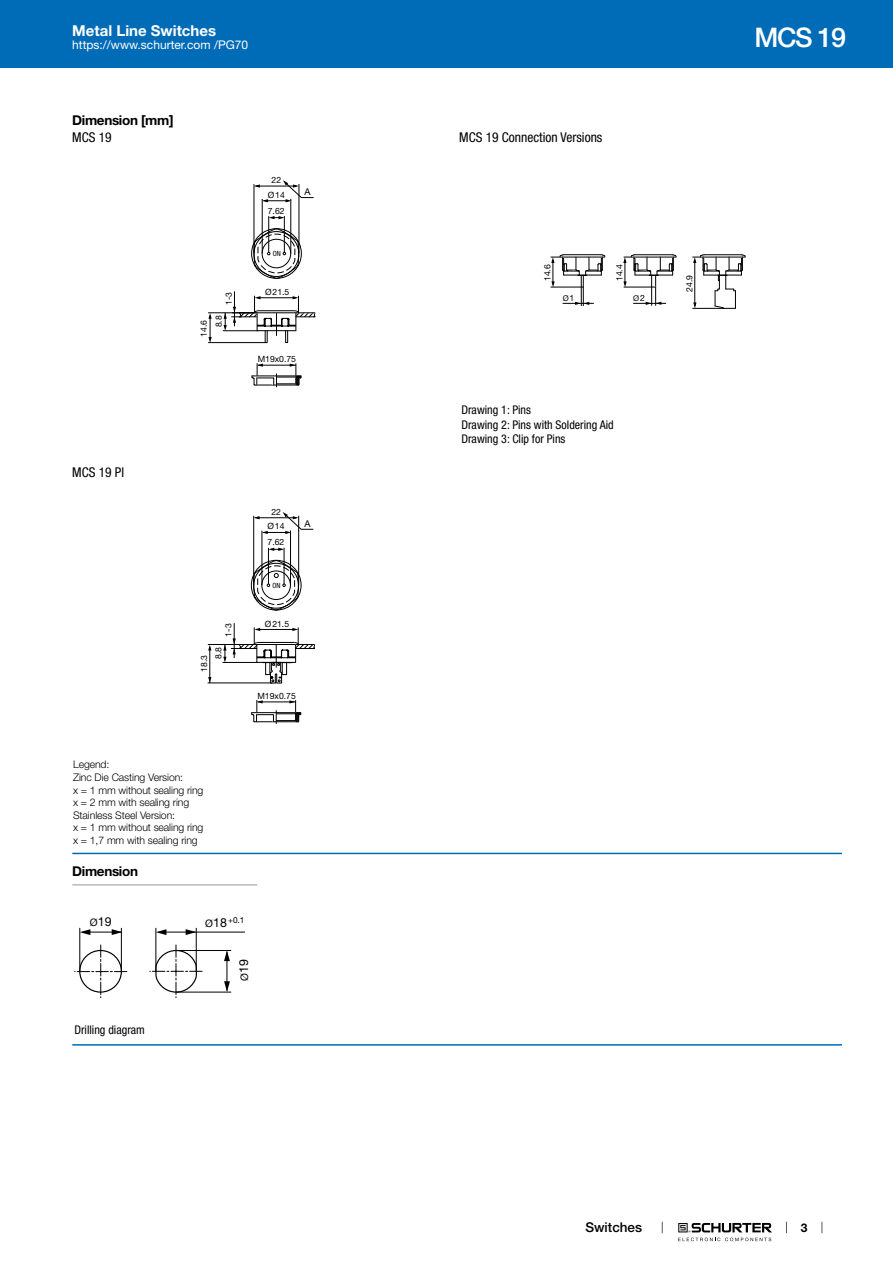
<style>
.page{position:relative;width:893px;height:1263px;background:#fff}
.page>*{position:absolute;margin:0;border:0;box-sizing:border-box;transform-origin:0 0}
.t1{font:500 27px "Helvetica Neue LT";color:#fff}
.t2{font:700 15px "Helvetica Neue LT";color:#fff}
.t3{font:condensed 13.5px "Helvetica Neue LT";color:#000}
.t4{font:700 13.5px "Helvetica Neue LT";letter-spacing:-.025em;color:#000}
.t5{font:500 13.5px "Helvetica Neue LT";color:#000}
.t6{font:12.45px "Helvetica Neue LT";color:#000}
.t7{font:condensed 12px/14.4px "Helvetica Neue LT";color:#000}
.t8{font:12px "Helvetica Neue LT";color:#fff}
.t9{font:700 12px "Helvetica Neue LT";color:#000}
.t10{font:300 10.5px/12.6px "Helvetica Neue LT";letter-spacing:-.01em;color:#000}
.t11{font:9.3px "Helvetica Neue LT";color:#000}
.t12{font:8.7px "Helvetica Neue LT";color:#000}
.t13{font:8.25px "Helvetica Neue LT";color:#000}
.t14{font:7.95px "Helvetica Neue LT";color:#000}
.t15{font:condensed 7.2px "Helvetica Neue LT";color:#000}
.s1{font-size:10.35px}
.s2{font-size:8.7px}
</style>
<div class="page">
<svg style="left:678px;top:1223px;width:94px;height:18px"></svg>
<div style="left:0;top:0;width:893px;height:68px;background:#006bb6"></div>
<div style="left:251px;top:228px;width:51px;height:51px;border:1px solid #000;border-radius:50%"></div>
<svg style="left:269px;top:216px;width:15px;height:3px"></svg>
<hr style="left:254px;top:184px;width:1px;height:69px;background:#000">
<hr style="left:299px;top:184px;width:1px;height:69px;background:#000">
<hr style="left:268px;top:216px;width:1px;height:36px;background:#000">
<hr style="left:284px;top:216px;width:1px;height:36px;background:#000">
<hr style="left:262px;top:199px;width:1px;height:54px;background:#000">
<hr style="left:291px;top:199px;width:1px;height:54px;background:#000">
<svg style="left:253px;top:228px;width:46px;height:51px"></svg>
<hr style="left:208px;top:342px;width:57px;height:1px;background:#000">
<hr style="left:208px;top:313px;width:49px;height:1px;background:#000">
<hr style="left:234px;top:291px;width:1px;height:35px;background:#000">
<svg style="left:208px;top:313px;width:4px;height:30px"></svg>
<hr style="left:223px;top:330px;width:35px;height:1px;background:#000">
<svg style="left:251px;top:363px;width:51px;height:24px"></svg>
<svg style="left:224px;top:296px;width:91px;height:47px"></svg>
<svg style="left:254px;top:180px;width:60px;height:22px"></svg>
<svg style="left:692px;top:254px;width:54px;height:55px"></svg>
<svg style="left:551px;top:254px;width:54px;height:52px"></svg>
<svg style="left:623px;top:254px;width:54px;height:52px"></svg>
<hr style="left:633px;top:303px;width:33px;height:1px;background:#000">
<hr style="left:563px;top:303px;width:31px;height:1px;background:#000">
<div style="left:251px;top:560px;width:50px;height:50px;border:1px solid #000;border-radius:50%"></div>
<svg style="left:269px;top:548px;width:15px;height:3px"></svg>
<hr style="left:253px;top:516px;width:1px;height:69px;background:#000">
<hr style="left:298px;top:516px;width:1px;height:69px;background:#000">
<hr style="left:268px;top:548px;width:1px;height:36px;background:#000">
<hr style="left:284px;top:548px;width:1px;height:36px;background:#000">
<hr style="left:262px;top:531px;width:1px;height:54px;background:#000">
<hr style="left:290px;top:530px;width:1px;height:55px;background:#000">
<hr style="left:208px;top:683px;width:64px;height:1px;background:#000">
<hr style="left:208px;top:644px;width:49px;height:1px;background:#000">
<hr style="left:234px;top:623px;width:1px;height:35px;background:#000">
<hr style="left:210px;top:648px;width:1px;height:35px;background:#000">
<svg style="left:208px;top:677px;width:3px;height:6px"></svg>
<svg style="left:251px;top:700px;width:50px;height:24px"></svg>
<svg style="left:254px;top:512px;width:60px;height:22px"></svg>
<svg style="left:253px;top:560px;width:46px;height:51px"></svg>
<svg style="left:223px;top:627px;width:92px;height:56px"></svg>
<hr style="left:72px;top:853px;width:770px;height:1px;background:#006bb6">
<hr style="left:72px;top:884px;width:185px;height:1px;background:#939598">
<hr style="left:80px;top:928px;width:1px;height:43px;background:#000">
<hr style="left:121px;top:928px;width:1px;height:43px;background:#000">
<hr style="left:83px;top:932px;width:38px;height:1px;background:#000">
<svg style="left:112px;top:929px;width:10px;height:6px"></svg>
<svg style="left:80px;top:929px;width:10px;height:6px"></svg>
<svg style="left:75px;top:945px;width:127px;height:53px"></svg>
<hr style="left:156px;top:928px;width:1px;height:43px;background:#000">
<hr style="left:196px;top:928px;width:1px;height:43px;background:#000">
<hr style="left:159px;top:932px;width:86px;height:1px;background:#000">
<svg style="left:186px;top:929px;width:10px;height:6px"></svg>
<svg style="left:156px;top:929px;width:10px;height:6px"></svg>
<hr style="left:227px;top:952px;width:1px;height:38px;background:#000">
<svg style="left:224px;top:951px;width:6px;height:10px"></svg>
<svg style="left:224px;top:981px;width:6px;height:11px"></svg>
<hr style="left:176px;top:950px;width:55px;height:1px;background:#000">
<hr style="left:176px;top:992px;width:55px;height:1px;background:#000">
<hr style="left:72px;top:1044px;width:770px;height:1px;background:#006bb6">
<h2 class="t2" style="left:72px;top:21px;width:145px">Metal Line Switches</h2>
<p class="t8" style="left:72px;top:38px;width:178px">https://www.schurter.com /PG70</p>
<p class="t4" style="left:72px;top:112px;width:103px">Dimension [mm]</p>
<p class="t3" style="left:72px;top:130px;width:41px">MCS 19</p>
<p class="t12" style="left:198px;top:337px;width:18px;rotate:-90deg">14.6</p>
<p class="t12" style="left:224px;top:305px;width:15px;rotate:-90deg">1-3</p>
<p class="t12" style="left:214px;top:327px;width:14px;rotate:-90deg">8.8</p>
<p class="t12" style="left:272px;top:175px;width:11px">22</p>
<p class="t12" style="left:268px;top:189px;width:19px">Ø14</p>
<p class="t12" style="left:268px;top:205px;width:18px">7.62</p>
<p class="t15" style="left:273px;top:250px;width:10px">ON</p>
<p class="t12" style="left:265px;top:287px;width:26px">Ø21.5</p>
<p class="t11" style="left:305px;top:186px;width:8px">A</p>
<p class="t12" style="left:258px;top:353px;width:40px">M19x0.75</p>
<p class="t3" style="left:72px;top:464px;width:53px">MCS 19 PI</p>
<p class="t12" style="left:199px;top:672px;width:18px;rotate:-90deg">18.3</p>
<p class="t12" style="left:223px;top:637px;width:15px;rotate:-90deg">1-3</p>
<p class="t12" style="left:213px;top:659px;width:14px;rotate:-90deg">8.8</p>
<p class="t12" style="left:271px;top:507px;width:11px">22</p>
<p class="t12" style="left:268px;top:521px;width:19px">Ø14</p>
<p class="t12" style="left:268px;top:537px;width:18px">7.62</p>
<p class="t15" style="left:272px;top:581px;width:10px">ON</p>
<p class="t12" style="left:265px;top:618px;width:26px">Ø21.5</p>
<p class="t11" style="left:304px;top:518px;width:8px">A</p>
<p class="t12" style="left:257px;top:690px;width:40px">M19x0.75</p>
<p class="t10" style="left:73px;top:758px;width:132px">Legend:<br>Zinc Die Casting Version:<br>x = 1 mm without sealing ring x = 2 mm with sealing ring<br>Stainless Steel Version:<br>x = 1 mm without sealing ring x = 1,7 mm with sealing ring</p>
<p class="t4" style="left:72px;top:863px;width:67px">Dimension</p>
<p class="t6" style="left:90px;top:914px;width:23px"><span class="s1">Ø</span>19</p>
<p class="t13" style="left:228px;top:915px;width:18px">+0.1</p>
<p class="t6" style="left:205px;top:916px;width:23px"><span class="s1">Ø</span>18</p>
<p class="t7" style="left:74px;top:1023px;width:72px">Drilling diagram</p>
<p class="t6" style="left:236px;top:981px;width:23px;rotate:-90deg"><span class="s1">Ø</span>19</p>
<p class="t3" style="left:459px;top:130px;width:145px">MCS 19 Connection Versions</p>
<p class="t12" style="left:542px;top:281px;width:18px;rotate:-90deg">14.6</p>
<p class="t12" style="left:614px;top:281px;width:18px;rotate:-90deg">14.4</p>
<p class="t14" style="left:563px;top:293px;width:13px">Ø<span class="s2">1</span></p>
<p class="t14" style="left:633px;top:293px;width:13px">Ø<span class="s2">2</span></p>
<p class="t7" style="left:461px;top:403px;width:154px">Drawing 1: Pins<br>Drawing 2: Pins with Soldering Aid<br>Drawing 3: Clip for Pins</p>
<p class="t12" style="left:684px;top:292px;width:18px;rotate:-90deg">24.9</p>
<h1 class="t1" style="left:754px;top:21px;width:93px">MCS 19</h1>
<p class="t5" style="left:585px;top:1219px;width:58px">Switches</p>
<p class="t9" style="left:801px;top:1220px;width:8px">3</p>
</div>
